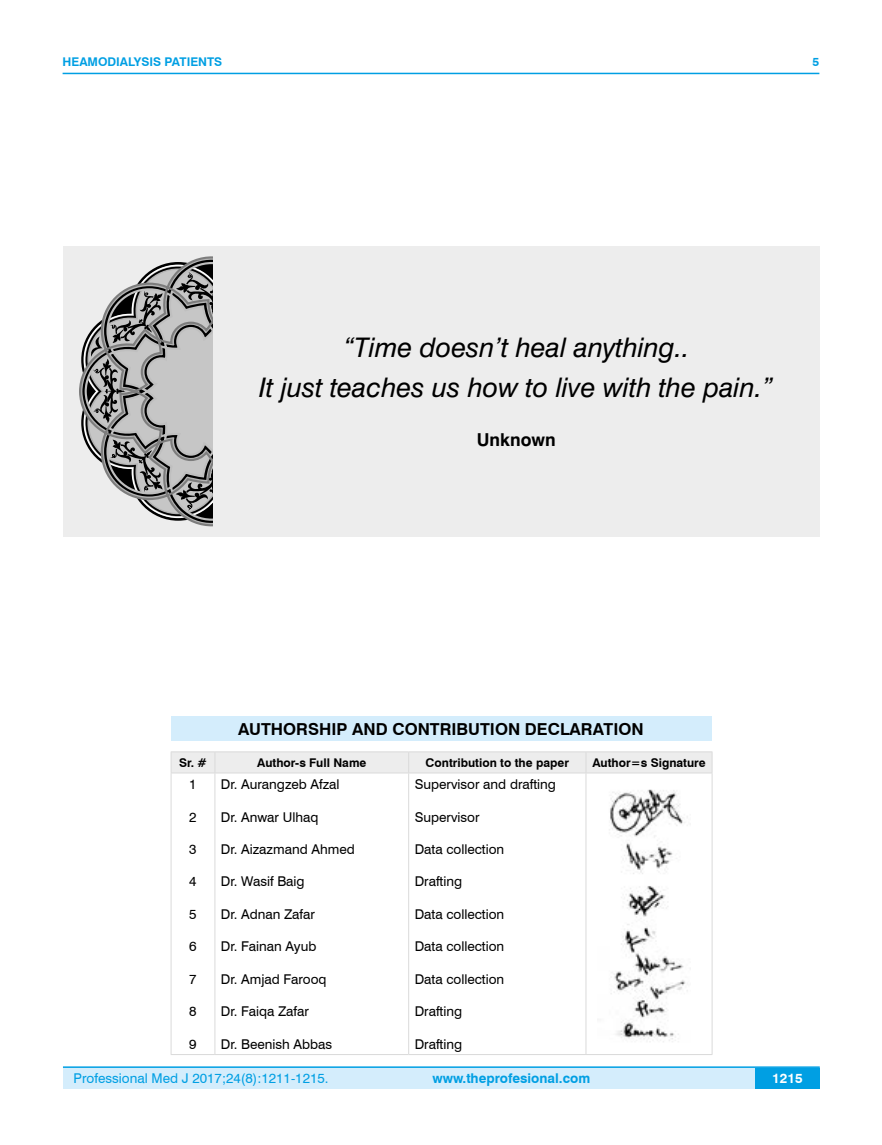
<style>
.page{position:relative;width:882px;height:1145px;background:#fff}
.page>*{position:absolute;margin:0;border:0;box-sizing:border-box;transform-origin:0 0}
.t1{font:italic 27px/40.5px "Swiss 721 BT";color:#000;text-align:center}
.t2{font:700 17.7px "Swiss 721 BT";color:#000}
.t3{font:700 16.5px "Swiss 721 BT";color:#000}
.t4{font:13.5px "Swiss 721 BT";color:#000}
.t5{font:13.5px "Swiss 721 BT";color:#009fe3}
.t6{font:700 13.5px "Swiss 721 BT";color:#009fe3}
.t7{font:700 13.5px "Swiss 721 BT";color:#fff}
.t8{font:700 12px "Swiss 721 BT";color:#000}
.t9{font:700 12px "Swiss 721 BT";color:#009fe3}
</style>
<div class="page">
<div style="left:63px;top:1067px;width:756px;height:21px;background:#d4edfc"></div>
<hr style="left:63px;top:1066px;width:756px;height:2px;background:#009fe3">
<div style="left:754px;top:1068px;width:65px;height:20px;background:#009fe3"></div>
<hr style="left:63px;top:73px;width:756px;height:1px;background:#009fe3">
<div style="left:171px;top:716px;width:540px;height:25px;background:#d4edfc"></div>
<hr style="left:171px;top:751px;width:44px;height:1px;background:#dadada">
<hr style="left:215px;top:751px;width:193px;height:1px;background:#dadada">
<hr style="left:408px;top:751px;width:177px;height:1px;background:#dadada">
<hr style="left:585px;top:751px;width:127px;height:1px;background:#dadada">
<div style="left:171px;top:752px;width:541px;height:20px;background:#ededed"></div>
<hr style="left:171px;top:772px;width:44px;height:1px;background:#dadada">
<hr style="left:171px;top:773px;width:1px;height:281px;background:#dadada">
<hr style="left:215px;top:772px;width:193px;height:1px;background:#dadada">
<hr style="left:214px;top:773px;width:1px;height:281px;background:#dadada">
<hr style="left:408px;top:772px;width:177px;height:1px;background:#dadada">
<hr style="left:408px;top:773px;width:1px;height:281px;background:#dadada">
<hr style="left:585px;top:772px;width:127px;height:1px;background:#dadada">
<hr style="left:585px;top:773px;width:1px;height:281px;background:#dadada">
<hr style="left:711px;top:773px;width:1px;height:281px;background:#dadada">
<hr style="left:171px;top:1054px;width:44px;height:1px;background:#dadada">
<hr style="left:215px;top:1054px;width:193px;height:1px;background:#dadada">
<hr style="left:408px;top:1054px;width:177px;height:1px;background:#dadada">
<hr style="left:585px;top:1054px;width:127px;height:1px;background:#dadada">
<div style="left:63px;top:246px;width:756px;height:291px;background:#ededed"></div>
<svg style="left:79px;top:256px;width:134px;height:271px"></svg>
<svg style="left:176px;top:272px;width:37px;height:42px;background:#7e7e7e"></svg>
<svg style="left:110px;top:439px;width:52px;height:53px;background:#777"></svg>
<svg style="left:175px;top:468px;width:38px;height:42px;background:#7f7f7f"></svg>
<svg style="left:89px;top:291px;width:73px;height:132px;background:#8e8e8e"></svg>
<img style="left:609px;top:789px;width:79px;height:253px">
<p class="t9" style="left:63px;top:53px;width:161px">HEAMODIALYSIS PATIENTS</p>
<p class="t9" style="left:812px;top:53px;width:8px">5</p>
<h1 class="t1" style="left:259px;top:326px;width:515px">“Time doesn’t heal anything..<br>It just teaches us how to live with the pain.”</h1>
<h2 class="t2" style="left:476px;top:427px;width:80px">Unknown</h2>
<p class="t3" style="left:238px;top:717px;width:406px">AUTHORSHIP AND CONTRIBUTION DECLARATION</p>
<p class="t8" style="left:179px;top:754px;width:29px">Sr. #</p>
<p class="t8" style="left:257px;top:754px;width:111px">Author-s Full Name</p>
<p class="t8" style="left:425px;top:754px;width:145px">Contribution to the paper</p>
<p class="t8" style="left:592px;top:754px;width:115px">Author=s Signature</p>
<p class="t4" style="left:189px;top:775px;width:9px">1</p>
<p class="t4" style="left:189px;top:807px;width:9px">2</p>
<p class="t4" style="left:189px;top:840px;width:9px">3</p>
<p class="t4" style="left:189px;top:872px;width:9px">4</p>
<p class="t4" style="left:189px;top:904px;width:9px">5</p>
<p class="t4" style="left:189px;top:937px;width:9px">6</p>
<p class="t4" style="left:189px;top:969px;width:9px">7</p>
<p class="t4" style="left:189px;top:1002px;width:9px">8</p>
<p class="t4" style="left:189px;top:1034px;width:9px">9</p>
<p class="t4" style="left:414px;top:775px;width:143px">Supervisor and drafting</p>
<p class="t4" style="left:414px;top:807px;width:66px">Supervisor</p>
<p class="t4" style="left:414px;top:840px;width:91px">Data collection</p>
<p class="t4" style="left:414px;top:872px;width:49px">Drafting</p>
<p class="t4" style="left:414px;top:904px;width:91px">Data collection</p>
<p class="t4" style="left:414px;top:937px;width:91px">Data collection</p>
<p class="t4" style="left:414px;top:969px;width:91px">Data collection</p>
<p class="t4" style="left:414px;top:1002px;width:49px">Drafting</p>
<p class="t4" style="left:414px;top:1034px;width:49px">Drafting</p>
<p class="t4" style="left:221px;top:775px;width:120px">Dr. Aurangzeb Afzal</p>
<p class="t4" style="left:221px;top:807px;width:99px">Dr. Anwar Ulhaq</p>
<p class="t4" style="left:221px;top:840px;width:135px">Dr. Aizazmand Ahmed</p>
<p class="t4" style="left:221px;top:872px;width:85px">Dr. Wasif Baig</p>
<p class="t4" style="left:221px;top:904px;width:95px">Dr. Adnan Zafar</p>
<p class="t4" style="left:221px;top:937px;width:97px">Dr. Fainan Ayub</p>
<p class="t4" style="left:221px;top:969px;width:107px">Dr. Amjad Farooq</p>
<p class="t4" style="left:221px;top:1002px;width:89px">Dr. Faiqa Zafar</p>
<p class="t4" style="left:221px;top:1034px;width:113px">Dr. Beenish Abbas</p>
<p class="t5" style="left:74px;top:1069px;width:256px">Professional Med J 2017;24(8):1211-1215.</p>
<p class="t6" style="left:432px;top:1069px;width:159px">www.theprofesional.com</p>
<p class="t7" style="left:771px;top:1069px;width:32px">1215</p>
</div>
